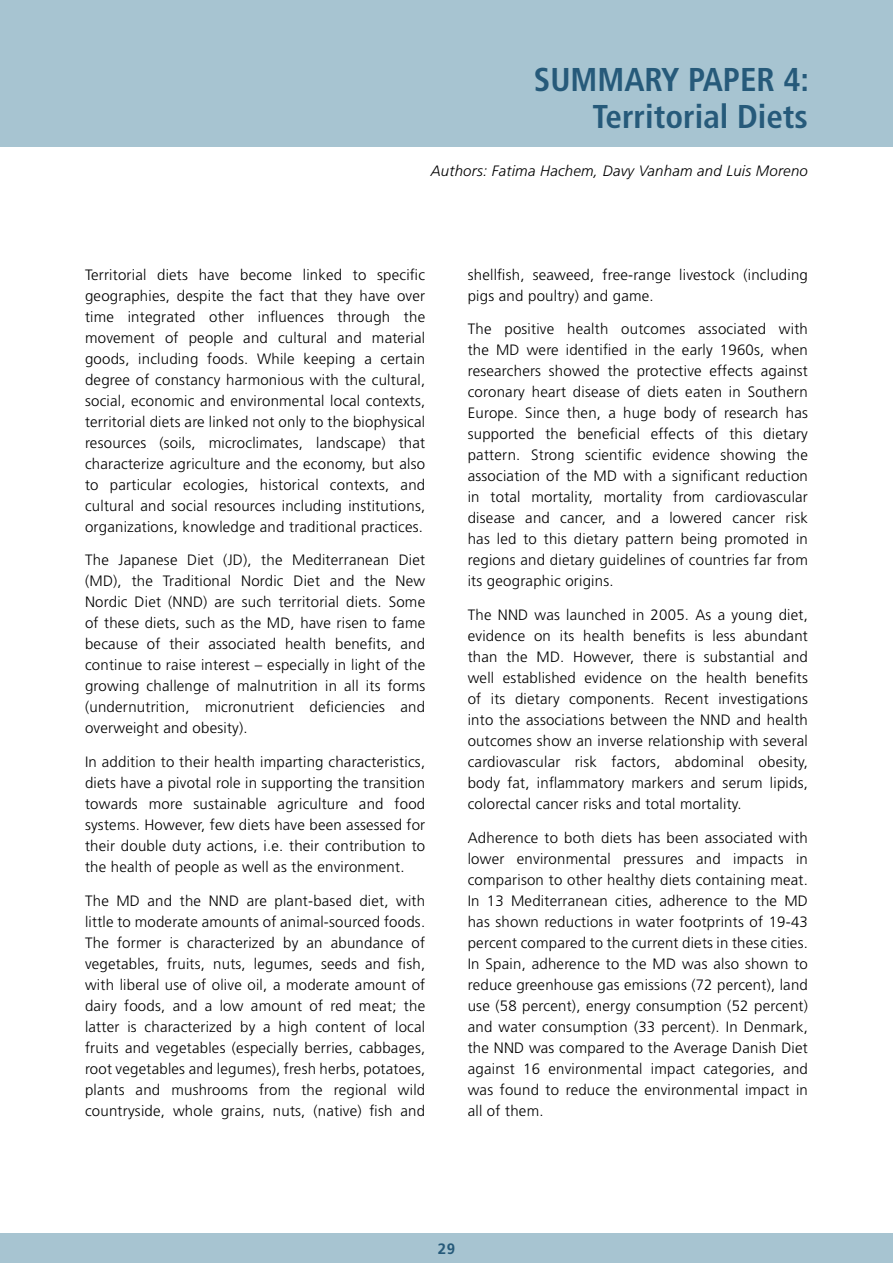
<style>
.page{position:relative;width:893px;height:1263px;background:#fff}
.page>*{position:absolute;margin:0;border:0;box-sizing:border-box;transform-origin:0 0}
.t1{font:700 condensed 33px "Frutiger LT Std";color:#265a7a}
.t2{font:300 15px/21px "Frutiger LT Std";letter-spacing:.015em;color:#000;text-align:justify}
.t3{font:italic 300 15px "Frutiger LT Std";letter-spacing:.015em;color:#000}
.t4{font:700 15px "Frutiger LT Std";color:#265a7a}
</style>
<div class="page">
<div style="left:0;top:1233px;width:893px;height:30px;background:#a7c4d1"></div>
<div style="left:0;top:0;width:893px;height:146px;background:#a7c4d1"></div>
<h1 class="t1" style="left:534px;top:60px;width:277px">SUMMARY PAPER 4:</h1>
<h1 class="t1" style="left:592px;top:97px;width:217px">Territorial Diets</h1>
<p class="t3" style="left:431px;top:162px;width:379px">Authors: Fatima Hachem, Davy Vanham and Luis Moreno</p>
<p class="t2" style="left:85px;top:264px;width:342px">Territorial diets have become linked to specific geographies, despite the fact that they have over time integrated other influences through the movement of people and cultural and material goods, including foods. While keeping a certain degree of constancy harmonious with the cultural, social, economic and environmental local contexts, territorial diets are linked not only to the biophysical resources (soils, microclimates, landscape) that characterize agriculture and the economy, but also to particular ecologies, historical contexts, and cultural and social resources including institutions, organizations, knowledge and traditional practices.</p>
<p class="t2" style="left:85px;top:550px;width:342px">The Japanese Diet (JD), the Mediterranean Diet (MD), the Traditional Nordic Diet and the New Nordic Diet (NND) are such territorial diets. Some of these diets, such as the MD, have risen to fame because of their associated health benefits, and continue to raise interest – especially in light of the growing challenge of malnutrition in all its forms (undernutrition, micronutrient deficiencies and overweight and obesity).</p>
<p class="t2" style="left:85px;top:752px;width:342px">In addition to their health imparting characteristics, diets have a pivotal role in supporting the transition towards more sustainable agriculture and food systems. However, few diets have been assessed for their double duty actions, i.e. their contribution to the health of people as well as the environment.</p>
<p class="t2" style="left:85px;top:890px;width:342px">The MD and the NND are plant-based diet, with little to moderate amounts of animal-sourced foods.<br>The former is characterized by an abundance of vegetables, fruits, nuts, legumes, seeds and fish, with liberal use of olive oil, a moderate amount of dairy foods, and a low amount of red meat; the latter is characterized by a high content of local fruits and vegetables (especially berries, cabbages, root vegetables and legumes), fresh herbs, potatoes, plants and mushrooms from the regional wild countryside, whole grains, nuts, (native) fish and</p>
<p class="t2" style="left:468px;top:264px;width:342px">shellfish, seaweed, free-range livestock (including pigs and poultry) and game.</p>
<p class="t2" style="left:468px;top:319px;width:342px">The positive health outcomes associated with the MD were identified in the early 1960s, when researchers showed the protective effects against coronary heart disease of diets eaten in Southern Europe. Since then, a huge body of research has supported the beneficial effects of this dietary pattern. Strong scientific evidence showing the association of the MD with a significant reduction in total mortality, mortality from cardiovascular disease and cancer, and a lowered cancer risk has led to this dietary pattern being promoted in regions and dietary guidelines of countries far from its geographic origins.</p>
<p class="t2" style="left:468px;top:605px;width:342px">The NND was launched in 2005. As a young diet, evidence on its health benefits is less abundant than the MD. However, there is substantial and well established evidence on the health benefits of its dietary components. Recent investigations into the associations between the NND and health outcomes show an inverse relationship with several cardiovascular risk factors, abdominal obesity, body fat, inflammatory markers and serum lipids, colorectal cancer risks and total mortality.</p>
<p class="t2" style="left:468px;top:827px;width:342px">Adherence to both diets has been associated with lower environmental pressures and impacts in comparison to other healthy diets containing meat.<br>In 13 Mediterranean cities, adherence to the MD has shown reductions in water footprints of 19-43 percent compared to the current diets in these cities.<br>In Spain, adherence to the MD was also shown to reduce greenhouse gas emissions (72 percent), land use (58 percent), energy consumption (52 percent) and water consumption (33 percent). In Denmark, the NND was compared to the Average Danish Diet against 16 environmental impact categories, and was found to reduce the environmental impact in all of them.</p>
<p class="t4" style="left:438px;top:1240px;width:19px">29</p>
</div>
